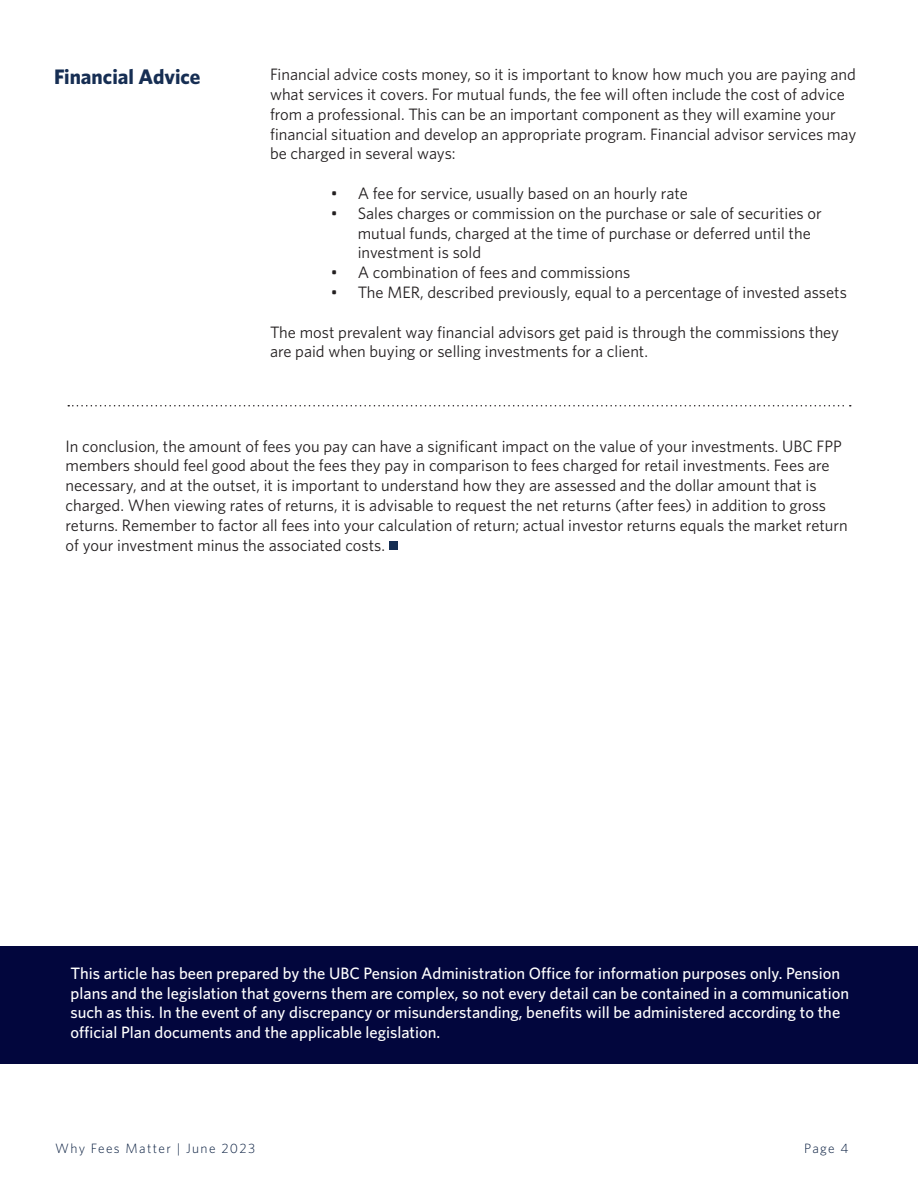
<style>
.page{position:relative;width:918px;height:1188px;background:#fff}
.page>*{position:absolute;margin:0;border:0;box-sizing:border-box;transform-origin:0 0}
.t1{font:700 21px "Whitney";color:#162e53}
.t2{font:16.5px/19.8px "Whitney";color:#231f20}
.t3{font:500 16.5px/19.8px "Whitney";color:#fff}
.t4{font:300 13.5px "Whitney";letter-spacing:.1em;color:#081d3f}
</style>
<div class="page">
<div style="left:0;top:946px;width:918px;height:117px;background:#02063d"></div>
<svg style="left:68px;top:405px;width:783px;height:1px"></svg>
<div style="left:390px;top:542px;width:8px;height:8px;background:#162e53"></div>
<p class="t1" style="left:54px;top:62px;width:148px">Financial Advice</p>
<p class="t2" style="left:270px;top:64px;width:588px">Financial advice costs money, so it is important to know how much you are paying and what services it covers. For mutual funds, the fee will often include the cost of advice from a professional. This can be an important component as they will examine your financial situation and develop an appropriate program. Financial advisor services may be charged in several ways:</p>
<p class="t2" style="left:331px;top:183px;width:359px">• A fee for service, usually based on an hourly rate</p>
<p class="t2" style="left:358px;top:203px;width:466px;text-indent:-27px">• Sales charges or commission on the purchase or sale of securities or mutual funds, charged at the time of purchase or deferred until the investment is sold</p>
<p class="t2" style="left:331px;top:262px;width:301px">• A combination of fees and commissions</p>
<p class="t2" style="left:331px;top:282px;width:518px">• The MER, described previously, equal to a percentage of invested assets</p>
<p class="t2" style="left:270px;top:322px;width:571px">The most prevalent way financial advisors get paid is through the commissions they are paid when buying or selling investments for a client.</p>
<p class="t2" style="left:66px;top:436px;width:784px">In conclusion, the amount of fees you pay can have a significant impact on the value of your investments. UBC FPP members should feel good about the fees they pay in comparison to fees charged for retail investments. Fees are necessary, and at the outset, it is important to understand how they are assessed and the dollar amount that is charged. When viewing rates of returns, it is advisable to request the net returns (after fees) in addition to gross returns. Remember to factor all fees into your calculation of return; actual investor returns equals the market return of your investment minus the associated costs.</p>
<p class="t3" style="left:71px;top:963px;width:780px">This article has been prepared by the UBC Pension Administration Office for information purposes only. Pension plans and the legislation that governs them are complex, so not every detail can be contained in a communication such as this. In the event of any discrepancy or misunderstanding, benefits will be administered according to the official Plan documents and the applicable legislation.</p>
<p class="t4" style="left:55px;top:1140px;width:202px">Why Fees Matter | June 2023</p>
<p class="t4" style="left:804px;top:1140px;width:46px">Page 4</p>
</div>
